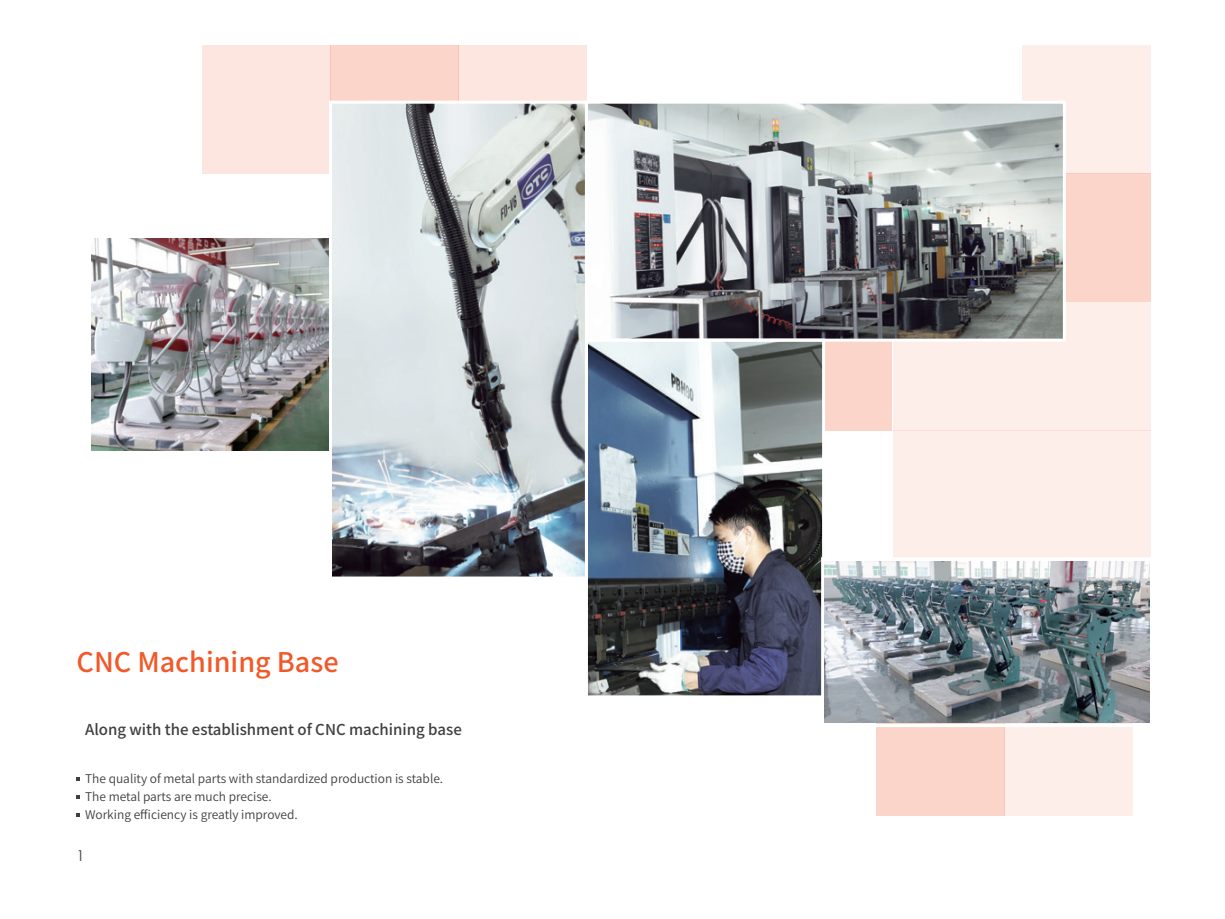
<style>
.page{position:relative;width:1225px;height:919px;background:#fff}
.page>*{position:absolute;margin:0;border:0;box-sizing:border-box;transform-origin:0 0}
.t1{font:500 27px "Source Han Sans CN";color:#f15929}
.t2{font:500 15px "Source Han Sans CN";color:#3f3f40}
.t3{font:15px "Century Gothic";color:#3f3f40}
.t4{font:12px/18px "Source Han Sans CN";color:#3f3f40}
</style>
<div class="page">
<div style="left:1022px;top:45px;width:128px;height:128px;background:#fdeeea"></div>
<div style="left:1022px;top:174px;width:128px;height:128px;background:#fbd5ca"></div>
<div style="left:202px;top:45px;width:128px;height:128px;background:#fce6df"></div>
<div style="left:330px;top:45px;width:129px;height:128px;background:#fbd5ca"></div>
<div style="left:459px;top:45px;width:128px;height:128px;background:#fce6df"></div>
<div style="left:763px;top:302px;width:129px;height:128px;background:#fbd5ca"></div>
<div style="left:876px;top:687px;width:128px;height:128px;background:#fbd5ca"></div>
<div style="left:1004px;top:687px;width:128px;height:128px;background:#fdeeea"></div>
<div style="left:893px;top:430px;width:129px;height:129px;background:#fdeeea"></div>
<div style="left:1022px;top:430px;width:128px;height:129px;background:#fdeeea"></div>
<div style="left:893px;top:302px;width:129px;height:128px;background:#fdeeea"></div>
<div style="left:1022px;top:302px;width:128px;height:128px;background:#fdeeea"></div>
<img style="left:333px;top:105px;width:251px;height:470px">
<img style="left:589px;top:105px;width:473px;height:232px">
<img style="left:589px;top:342px;width:232px;height:352px">
<div style="left:329px;top:101px;width:259px;height:478px;border:3px solid #fff"></div>
<div style="left:585px;top:338px;width:240px;height:360px;border:3px solid #fff"></div>
<div style="left:585px;top:101px;width:481px;height:240px;border:3px solid #fff"></div>
<img style="left:91px;top:238px;width:238px;height:212px">
<div style="left:821px;top:557px;width:330px;height:170px;border:3px solid #fff"></div>
<img style="left:824px;top:561px;width:325px;height:161px">
<h1 class="t1" style="left:77px;top:646px;width:264px">CNC Machining Base</h1>
<p class="t2" style="left:85px;top:721px;width:378px">Along with the establishment of CNC machining base</p>
<p class="t4" style="left:85px;top:770px;width:359px">The quality of metal parts with standardized production is stable.<br>The metal parts are much precise.<br>Working efficiency is greatly improved.</p>
<p class="t3" style="left:77px;top:844px;width:10px">1</p>
</div>
